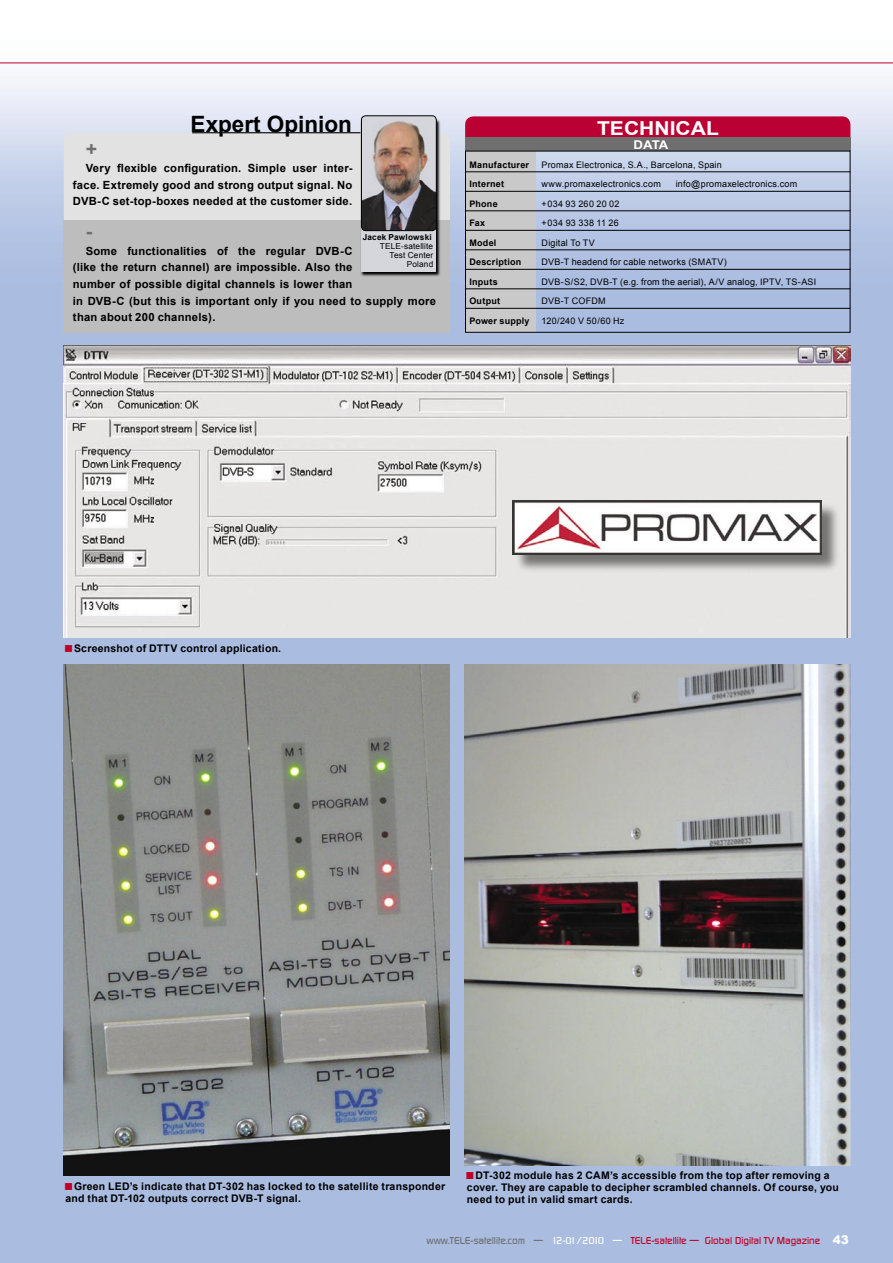
<style>
.page{position:relative;width:893px;height:1263px;background:#fff}
.page>*{position:absolute;margin:0;border:0;box-sizing:border-box;transform-origin:0 0}
.Expert{font:700 22.5px "Arial";color:#000}
.Subtitel{font:700 19.5px "Arial";color:#6f6f6f}
.t1{font:700 19.2px "Arial";color:#fff;scale:1.1 1}
.t2{font:15px "Arial";color:#be0027}
.t3{font:700 12px "Arial";color:#fff;scale:1.1 1}
.Text{font:700 11.25px/16.5px "Arial";letter-spacing:.02em;color:#000;text-align:justify}
.Bilduntertitel{font:700 10.5px/12px "Arial";letter-spacing:.02em;color:#000}
.t4{font:500 9.75px "Digital";color:#be0027}
.Table-text_1{font:9px "Arial";letter-spacing:.02em;color:#000}
.Table-text_1-2{font:700 9px "Arial";letter-spacing:.025em;color:#000}
.Text-2{font:8.25px "Arial";letter-spacing:.015em;color:#000}
.Text-3{font:700 8.25px "Arial";letter-spacing:.025em;color:#000}
.s1{color:#6f6f6f}
.s2{color:#fff}
.s3{font-family:"Arial";font-weight:900;font-size:12px;color:#fff}
</style>
<div class="page">
<img style="left:0;top:62px;width:893px;height:1201px">
<div style="left:465px;top:116px;width:385px;height:21px;background:#bb0034"></div>
<div style="left:465px;top:137px;width:385px;height:14px;background:#6f6f6f"></div>
<div style="left:465px;top:152px;width:71px;height:181px;background:#c9c9c9"></div>
<div style="left:465px;top:151px;width:385px;height:182px;border:1px solid #000"></div>
<div style="left:64px;top:220px;width:386px;height:113px;background:#bdbdbd"></div>
<hr style="left:465px;top:172px;width:385px;height:1px;background:#000">
<hr style="left:465px;top:191px;width:385px;height:1px;background:#000">
<hr style="left:465px;top:211px;width:385px;height:1px;background:#000">
<hr style="left:465px;top:230px;width:385px;height:1px;background:#000">
<hr style="left:465px;top:250px;width:385px;height:1px;background:#000">
<hr style="left:465px;top:269px;width:385px;height:1px;background:#000">
<hr style="left:465px;top:289px;width:385px;height:1px;background:#000">
<hr style="left:465px;top:308px;width:385px;height:1px;background:#000">
<svg style="left:360px;top:245px;width:81px;height:32px"></svg>
<div style="left:361px;top:120px;width:75px;height:152px;background:#d4d6dc"></div>
<svg style="left:64px;top:115px;width:386px;height:130px"></svg>
<hr style="left:0;top:63px;width:893px;height:1px;background:#be0027">
<img style="left:64px;top:664px;width:385px;height:511px">
<img style="left:64px;top:346px;width:786px;height:291px">
<img style="left:465px;top:664px;width:385px;height:501px">
<div style="left:513px;top:501px;width:329px;height:73px;background:#000;opacity:.5"></div>
<img style="left:512px;top:500px;width:310px;height:54px">
<hr style="left:192px;top:132px;width:168px;height:1px;background:#000">
<p class="Expert" style="left:191px;top:109px;width:163px">Expert Opinion</p>
<p class="Subtitel" style="left:86px;top:136px;width:13px">+</p>
<p class="Text" style="left:73px;top:161px;width:281px;text-indent:13px">Very flexible configuration. Simple user inter&shy;face. Extremely good and strong output signal. No DVB-C set-top-boxes needed at the customer side.</p>
<p class="Subtitel" style="left:86px;top:219px;width:8px">-</p>
<p class="Text" style="left:73px;top:243px;width:364px;text-align:left;text-indent:13px">Some functionalities of the regular DVB-C<br>(like the return channel) are impossible. Also the<br>number of possible digital channels is lower than<br>in DVB-C (but this is important only if you need to supply more than about 200 channels).</p>
<p class="Text-3" style="left:363px;top:232px;width:71px">Jacek Pawlowski</p>
<p class="Text-2" style="left:380px;top:241px;width:55px">TELE-satellite</p>
<p class="Text-2" style="left:389px;top:250px;width:45px">Test Center</p>
<p class="Text-2" style="left:407px;top:259px;width:28px">Poland</p>
<p class="t1" style="left:597px;top:115px;width:112px">TECHNICAL</p>
<p class="t3" style="left:633px;top:137px;width:33px">DATA</p>
<p class="Table-text_1-2" style="left:469px;top:159px;width:61px">Manufacturer</p>
<p class="Table-text_1" style="left:542px;top:159px;width:182px">Promax Electronica, S.A., Barcelona, Spain</p>
<p class="Table-text_1-2" style="left:469px;top:178px;width:36px">Internet</p>
<p class="Table-text_1" style="left:542px;top:178px;width:121px">www.promaxelectronics.com</p>
<p class="Table-text_1" style="left:676px;top:178px;width:123px">info@promaxelectronics.com</p>
<p class="Table-text_1-2" style="left:469px;top:198px;width:30px">Phone</p>
<p class="Table-text_1" style="left:542px;top:198px;width:79px">+034 93 260 20 02</p>
<p class="Table-text_1-2" style="left:469px;top:217px;width:17px">Fax</p>
<p class="Table-text_1" style="left:542px;top:217px;width:79px">+034 93 338 11 26</p>
<p class="Table-text_1-2" style="left:469px;top:237px;width:29px">Model</p>
<p class="Table-text_1" style="left:542px;top:237px;width:55px">Digital To TV</p>
<p class="Table-text_1-2" style="left:469px;top:256px;width:53px">Description</p>
<p class="Table-text_1" style="left:542px;top:256px;width:187px">DVB-T headend for cable networks (SMATV)</p>
<p class="Table-text_1-2" style="left:469px;top:276px;width:30px">Inputs</p>
<p class="Table-text_1" style="left:542px;top:276px;width:276px">DVB-S/S2, DVB-T (e.g. from the aerial), A/V analog, IPTV, TS-ASI</p>
<p class="Table-text_1-2" style="left:469px;top:295px;width:32px">Output</p>
<p class="Table-text_1" style="left:542px;top:295px;width:66px">DVB-T COFDM</p>
<p class="Table-text_1-2" style="left:469px;top:315px;width:62px">Power supply</p>
<p class="Table-text_1" style="left:542px;top:315px;width:84px">120/240 V 50/60 Hz</p>
<p class="Bilduntertitel" style="left:74px;top:643px;width:209px">Screenshot of DTTV control application.</p>
<p class="t2" style="left:64px;top:637px;width:11px">■</p>
<p class="Bilduntertitel" style="left:66px;top:1181px;width:381px;text-indent:9px">Green LED’s indicate that DT-302 has locked to the satellite transponder and that DT-102 outputs correct DVB-T signal.</p>
<p class="Bilduntertitel" style="left:467px;top:1169px;width:373px;text-indent:9px">DT-302 module has 2 CAM’s accessible from the top after removing a cover. They are capable to decipher scrambled channels. Of course, you need to put in valid smart cards.</p>
<p class="t2" style="left:465px;top:1164px;width:11px">■</p>
<p class="t2" style="left:64px;top:1175px;width:11px">■</p>
<p class="t4" style="left:426px;top:1235px;width:424px"><span class="s1">www.TELE-satellite.com —</span> <span class="s2">12-01/2010 —</span> TELE-satellite — Global Digital TV Magazine <span class="s3">43</span></p>
</div>
